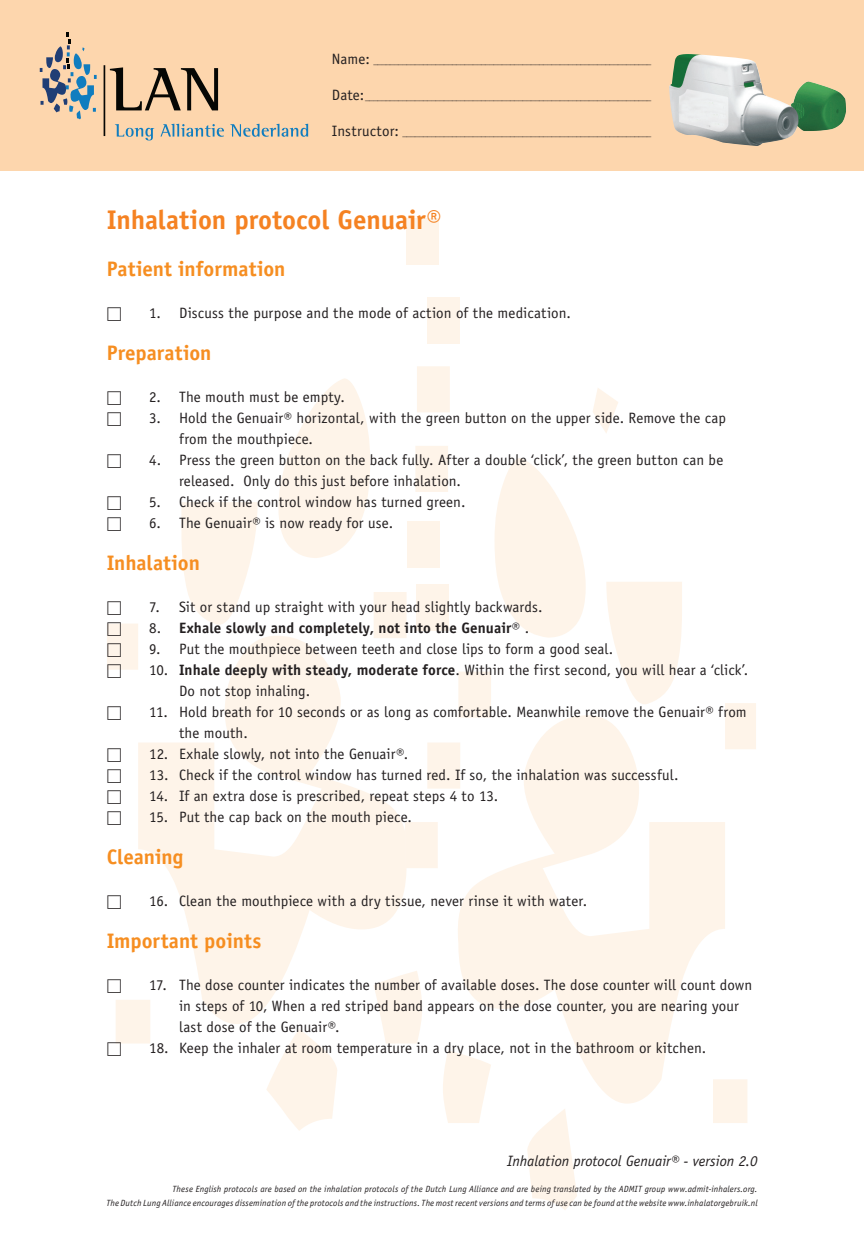
<style>
.page{position:relative;width:864px;height:1234px;background:#fff}
.page>*{position:absolute;margin:0;border:0;box-sizing:border-box;transform-origin:0 0}
.t1{font:700 27px "Officina Sans Std";letter-spacing:-.005em;color:#f58222}
.t2{font:700 21px "Officina Sans Std";color:#f68e21}
.t3{font:15px/21px "Officina Sans Std";letter-spacing:.005em;color:#231f20}
.t4{font:700 15px "Officina Sans Std";letter-spacing:.005em;color:#231f20}
.t5{font:italic 15px "Officina Sans Std";color:#231f20}
.t6{font:15px "Universal Std Newswith Comm Pi";color:#231f20}
.t7{font:italic 9px/14.2px "Officina Sans Std";letter-spacing:.015em;color:#231f20;text-align:right}
.t8{font:9px "Officina Sans Std";color:#231f20}
.s1{font-size:15px}
.s2{font-weight:400}
.s3{font-weight:700}
</style>
<div class="page">
<svg style="left:107px;top:366px;width:343px;height:764px"></svg>
<svg style="left:405px;top:387px;width:350px;height:823px"></svg>
<div style="left:405px;top:218px;width:33px;height:46px;background:#fef4e9"></div>
<div style="left:416px;top:584px;width:33px;height:46px;background:#fef4e9"></div>
<div style="left:426px;top:297px;width:33px;height:46px;background:#fef4e9"></div>
<div style="left:407px;top:521px;width:33px;height:46px;background:#fef4e9"></div>
<div style="left:0;top:0;width:863px;height:170px;background:#fdd6ad"></div>
<hr style="left:103px;top:65px;width:2px;height:71px;background:#060704">
<svg style="left:110px;top:67px;width:108px;height:43px"></svg>
<svg style="left:115px;top:124px;width:39px;height:16px"></svg>
<svg style="left:160px;top:124px;width:64px;height:13px"></svg>
<svg style="left:230px;top:124px;width:78px;height:13px"></svg>
<svg style="left:40px;top:32px;width:57px;height:87px"></svg>
<img style="left:669px;top:54px;width:176px;height:92px">
<p class="t8" style="left:332px;top:56px;width:321px"><span class="s1">Name:</span> ___________________________________________________________________</p>
<p class="t8" style="left:332px;top:92px;width:321px"><span class="s1">Date:</span> _____________________________________________________________________</p>
<p class="t8" style="left:332px;top:128px;width:321px"><span class="s1">Instructor:</span> ____________________________________________________________</p>
<h1 class="t1" style="left:107px;top:203px;width:336px">Inhalation protocol Genuair®</h1>
<h2 class="t2" style="left:107px;top:255px;width:180px">Patient information</h2>
<p class="t6" style="left:107px;top:306px;width:16px">☐</p>
<p class="t3" style="left:149px;top:302px;width:423px">1. Discuss the purpose and the mode of action of the medication.</p>
<h2 class="t2" style="left:107px;top:339px;width:106px">Preparation</h2>
<p class="t6" style="left:107px;top:390px;width:16px">☐</p>
<p class="t3" style="left:149px;top:386px;width:197px">2. The mouth must be empty.</p>
<p class="t6" style="left:107px;top:411px;width:16px">☐</p>
<p class="t3" style="left:179px;top:407px;width:548px;text-indent:-30px">3. Hold the Genuair® horizontal, with the green button on the upper side. Remove the cap from the mouthpiece.</p>
<p class="t6" style="left:107px;top:453px;width:16px">☐</p>
<p class="t3" style="left:179px;top:449px;width:545px;text-indent:-30px">4. Press the green button on the back fully. After a double ‘click’, the green button can be released. Only do this just before inhalation.</p>
<p class="t6" style="left:107px;top:495px;width:16px">☐</p>
<p class="t3" style="left:149px;top:491px;width:317px">5. Check if the control window has turned green.</p>
<p class="t6" style="left:107px;top:516px;width:16px">☐</p>
<p class="t3" style="left:149px;top:512px;width:245px">6. The Genuair® is now ready for use.</p>
<h2 class="t2" style="left:107px;top:549px;width:95px">Inhalation</h2>
<p class="t6" style="left:107px;top:600px;width:16px">☐</p>
<p class="t3" style="left:149px;top:596px;width:394px">7. Sit or stand up straight with your head slightly backwards.</p>
<p class="t6" style="left:107px;top:621px;width:16px">☐</p>
<p class="t4" style="left:149px;top:618px;width:381px"><span class="s2">8.</span> Exhale slowly and completely, not into the Genuair<span class="s2">® .</span></p>
<p class="t6" style="left:107px;top:642px;width:16px">☐</p>
<p class="t3" style="left:149px;top:638px;width:465px">9. Put the mouthpiece between teeth and close lips to form a good seal.</p>
<p class="t6" style="left:107px;top:663px;width:16px">☐</p>
<p class="t3" style="left:179px;top:659px;width:570px;text-indent:-30px">10. <span class="s3">Inhale deeply with steady, moderate force</span>. Within the first second, you will hear a ‘click’.<br>Do not stop inhaling.</p>
<p class="t6" style="left:107px;top:705px;width:16px">☐</p>
<p class="t3" style="left:179px;top:701px;width:569px;text-indent:-30px">11. Hold breath for 10 seconds or as long as comfortable. Meanwhile remove the Genuair® from the mouth.</p>
<p class="t6" style="left:107px;top:747px;width:16px">☐</p>
<p class="t3" style="left:149px;top:743px;width:260px">12. Exhale slowly, not into the Genuair®.</p>
<p class="t6" style="left:107px;top:768px;width:16px">☐</p>
<p class="t3" style="left:149px;top:764px;width:530px">13. Check if the control window has turned red. If so, the inhalation was successful.</p>
<p class="t6" style="left:107px;top:789px;width:16px">☐</p>
<p class="t3" style="left:149px;top:785px;width:350px">14. If an extra dose is prescribed, repeat steps 4 to 13.</p>
<p class="t6" style="left:107px;top:810px;width:16px">☐</p>
<p class="t3" style="left:149px;top:806px;width:264px">15. Put the cap back on the mouth piece.</p>
<h2 class="t2" style="left:107px;top:843px;width:78px">Cleaning</h2>
<p class="t6" style="left:107px;top:894px;width:16px">☐</p>
<p class="t3" style="left:149px;top:890px;width:439px">16. Clean the mouthpiece with a dry tissue, never rinse it with water.</p>
<h2 class="t2" style="left:107px;top:927px;width:156px">Important points</h2>
<p class="t6" style="left:107px;top:978px;width:16px">☐</p>
<p class="t3" style="left:179px;top:974px;width:574px;text-indent:-30px">17. The dose counter indicates the number of available doses. The dose counter will count down in steps of 10, When a red striped band appears on the dose counter, you are nearing your last dose of the Genuair®.</p>
<p class="t6" style="left:107px;top:1041px;width:16px">☐</p>
<p class="t3" style="left:149px;top:1037px;width:558px">18. Keep the inhaler at room temperature in a dry place, not in the bathroom or kitchen.</p>
<p class="t5" style="left:507px;top:1151px;width:252px">Inhalation protocol Genuair® - version 2.0</p>
<p class="t7" style="left:106px;top:1181px;width:652px">These English protocols are based on the inhalation protocols of the Dutch Lung Alliance and are being translated by the ADMIT group www.admit-inhalers.org.<br>The Dutch Lung Alliance encourages dissemination of the protocols and the instructions. The most recent versions and terms of use can be found at the website www.inhalatorgebruik.nl</p>
</div>
